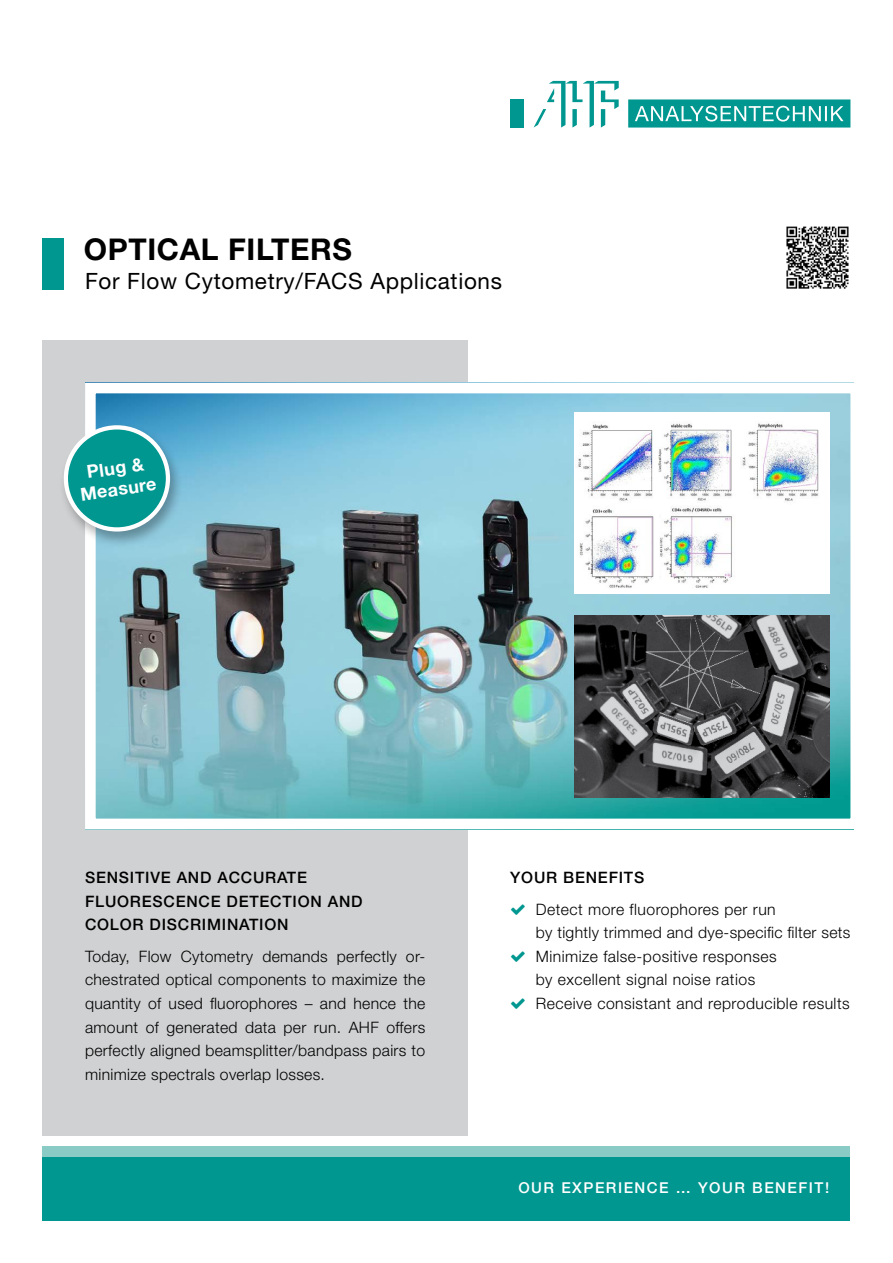
<style>
.page{position:relative;width:893px;height:1263px;background:#fff}
.page>*{position:absolute;margin:0;border:0;box-sizing:border-box;transform-origin:0 0}
.t1{font:700 30px "Helvetica Neue LT Std";letter-spacing:.02em;color:#000}
.t2{font:22.5px "Helvetica Neue LT Std";letter-spacing:.03em;color:#000}
.t3{font:700 18px/21px "Helvetica Neue LT Std";color:#fff;text-align:center}
.t4{font:300 15.75px/23.7px "Helvetica Neue LT Std";letter-spacing:.03em;color:#000}
.t5{font:500 15.75px/23.7px "Helvetica Neue LT Std";letter-spacing:.05em;color:#000}
.t6{font:500 15px "Helvetica Neue LT Std";letter-spacing:.1em;color:#fff}
</style>
<div class="page">
<div style="left:43px;top:1146px;width:807px;height:11px;background:#8acbc6"></div>
<div style="left:43px;top:1157px;width:807px;height:63px;background:#009790"></div>
<div style="left:43px;top:238px;width:21px;height:51px;background:#009790"></div>
<svg style="left:534px;top:81px;width:85px;height:47px"></svg>
<svg style="left:628px;top:99px;width:222px;height:29px;background:#2faaa4"></svg>
<div style="left:510px;top:99px;width:14px;height:28px;background:#009790"></div>
<div style="left:43px;top:340px;width:425px;height:795px;background:#d0d1d2"></div>
<img style="left:97px;top:395px;width:752px;height:422px">
<div style="left:85px;top:383px;width:776px;height:446px;border:11px solid #fff"></div>
<img style="left:574px;top:615px;width:255px;height:182px">
<div style="left:574px;top:412px;width:255px;height:182px;background:#fff"></div>
<img style="left:578px;top:423px;width:241px;height:78px">
<img style="left:579px;top:509px;width:75px;height:79px">
<img style="left:660px;top:507px;width:73px;height:81px">
<img style="left:786px;top:226px;width:63px;height:63px">
<div style="left:59px;top:424px;width:124px;height:124px;background:#000;opacity:.3"></div>
<div style="left:66px;top:427px;width:102px;height:102px;background:#009790;border-radius:50%"></div>
<div style="left:64px;top:425px;width:106px;height:106px;border:4px solid #fff;border-radius:50%"></div>
<h1 class="t1" style="left:84px;top:230px;width:269px">OPTICAL FILTERS</h1>
<h2 class="t2" style="left:85px;top:268px;width:418px">For Flow Cytometry/FACS Applications</h2>
<p class="t3" style="left:76px;top:462px;width:78px;rotate:-8deg">Plug &amp;<br>Measure</p>
<p class="t5" style="left:85px;top:865px;width:279px">SENSITIVE AND ACCURATE<br>FLUORESCENCE DETECTION AND<br>COLOR DISCRIMINATION</p>
<p class="t4" style="left:85px;top:944px;width:342px;text-align:justify">Today, Flow Cytometry demands perfectly or&shy;chestrated optical components to maximize the quantity of used fluorophores – and hence the amount of generated data per run. AHF offers perfectly aligned beamsplitter/bandpass pairs to minimize spectrals overlap losses.</p>
<p class="t5" style="left:510px;top:865px;width:136px">YOUR BENEFITS</p>
<p class="t4" style="left:536px;top:897px;width:316px">Detect more fluorophores per run<br>by tightly trimmed and dye-specific filter sets Minimize false-positive responses<br>by excellent signal noise ratios<br>Receive consistant and reproducible results</p>
<p class="t6" style="left:518px;top:1179px;width:312px">OUR EXPERIENCE … YOUR BENEFIT!</p>
</div>
